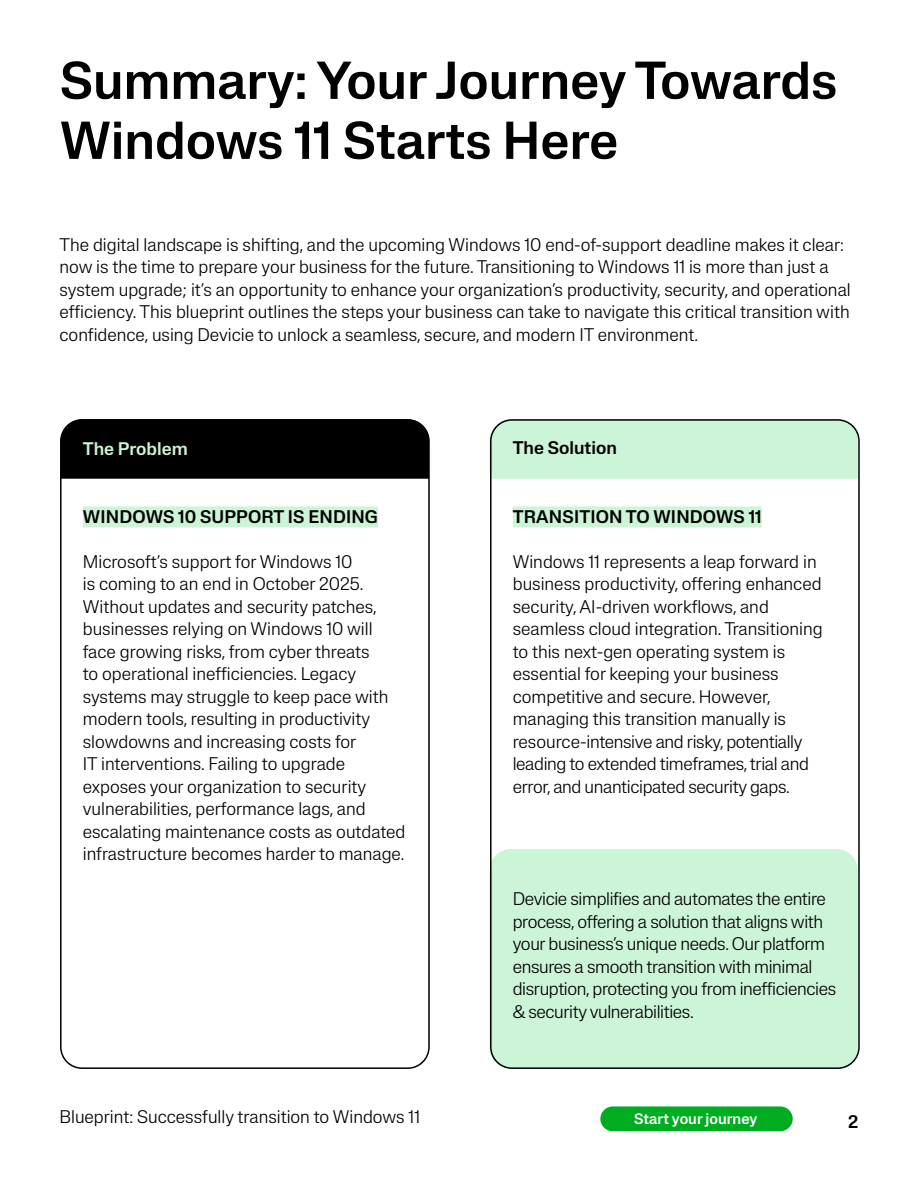
<style>
.page{position:relative;width:918px;height:1188px;background:#fff}
.page>*{position:absolute;margin:0;border:0;box-sizing:border-box;transform-origin:0 0}
.t1{font:500 52.5px/60px "Lateral Standard";color:#000}
.t2{font:300 18px/22.5px "Lateral Standard";color:#000}
.t3{font:300 18px/22.5px "Lateral Standard";letter-spacing:-.02em;color:#000}
.t4{font:500 18px "Lateral Standard";letter-spacing:.01em;color:#000}
.t5{font:500 18px "Lateral Standard";color:#ccf4d7}
.t6{font:500 15px "Lateral Standard";color:#fff}
</style>
<div class="page">
<div style="left:63px;top:419px;width:364px;height:60px;background:#000"></div>
<div style="left:490px;top:419px;width:367px;height:60px;background:#ccf4d7"></div>
<div style="left:490px;top:849px;width:368px;height:220px;background:#ccf4d7;border-radius:21px"></div>
<div style="left:83px;top:506px;width:295px;height:21px;background:#ccf4d7"></div>
<div style="left:60px;top:419px;width:370px;height:650px;border:2px solid #000;border-radius:21px"></div>
<div style="left:513px;top:506px;width:249px;height:21px;background:#ccf4d7"></div>
<div style="left:490px;top:419px;width:370px;height:650px;border:2px solid #000;border-radius:21px"></div>
<div style="left:600px;top:1106px;width:193px;height:25px;background:#00ac20;border-radius:12px"></div>
<p class="t1" style="left:60px;top:50px;width:779px">Summary: Your Journey Towards<br>Windows 11 Starts Here</p>
<p class="t2" style="left:60px;top:233px;width:793px">The digital landscape is shifting, and the upcoming Windows 10 end-of-support deadline makes it clear: now is the time to prepare your business for the future. Transitioning to Windows 11 is more than just a system upgrade; it’s an opportunity to enhance your organization’s productivity, security, and operational efficiency. This blueprint outlines the steps your business can take to navigate this critical transition with confidence, using Devicie to unlock a seamless, secure, and modern IT environment.</p>
<p class="t5" style="left:83px;top:439px;width:106px">The Problem</p>
<p class="t4" style="left:83px;top:506px;width:297px">WINDOWS 10 SUPPORT IS ENDING</p>
<p class="t2" style="left:83px;top:550px;width:324px">Microsoft’s support for Windows 10<br>is coming to an end in October 2025.<br>Without updates and security patches, businesses relying on Windows 10 will face growing risks, from cyber threats<br>to operational inefficiencies. Legacy systems may struggle to keep pace with modern tools, resulting in productivity slowdowns and increasing costs for<br>IT interventions. Failing to upgrade exposes your organization to security vulnerabilities, performance lags, and escalating maintenance costs as outdated infrastructure becomes harder to manage.</p>
<p class="t4" style="left:513px;top:437px;width:106px">The Solution</p>
<p class="t4" style="left:513px;top:506px;width:250px">TRANSITION TO WINDOWS 11</p>
<p class="t2" style="left:513px;top:550px;width:311px">Windows 11 represents a leap forward in business productivity, offering enhanced security, AI-driven workflows, and seamless cloud integration. Transitioning to this next-gen operating system is essential for keeping your business competitive and secure. However, managing this transition manually is resource-intensive and risky, potentially leading to extended timeframes, trial and error, and unanticipated security gaps.</p>
<p class="t3" style="left:513px;top:888px;width:325px">Devicie simplifies and automates the entire process, offering a solution that aligns with your business’s unique needs. Our platform ensures a smooth transition with minimal disruption, protecting you from inefficiencies &amp; security vulnerabilities.</p>
<p class="t2" style="left:60px;top:1105px;width:362px">Blueprint: Successfully transition to Windows 11</p>
<p class="t6" style="left:634px;top:1110px;width:125px">Start your journey</p>
<p class="t4" style="left:848px;top:1112px;width:12px">2</p>
</div>
